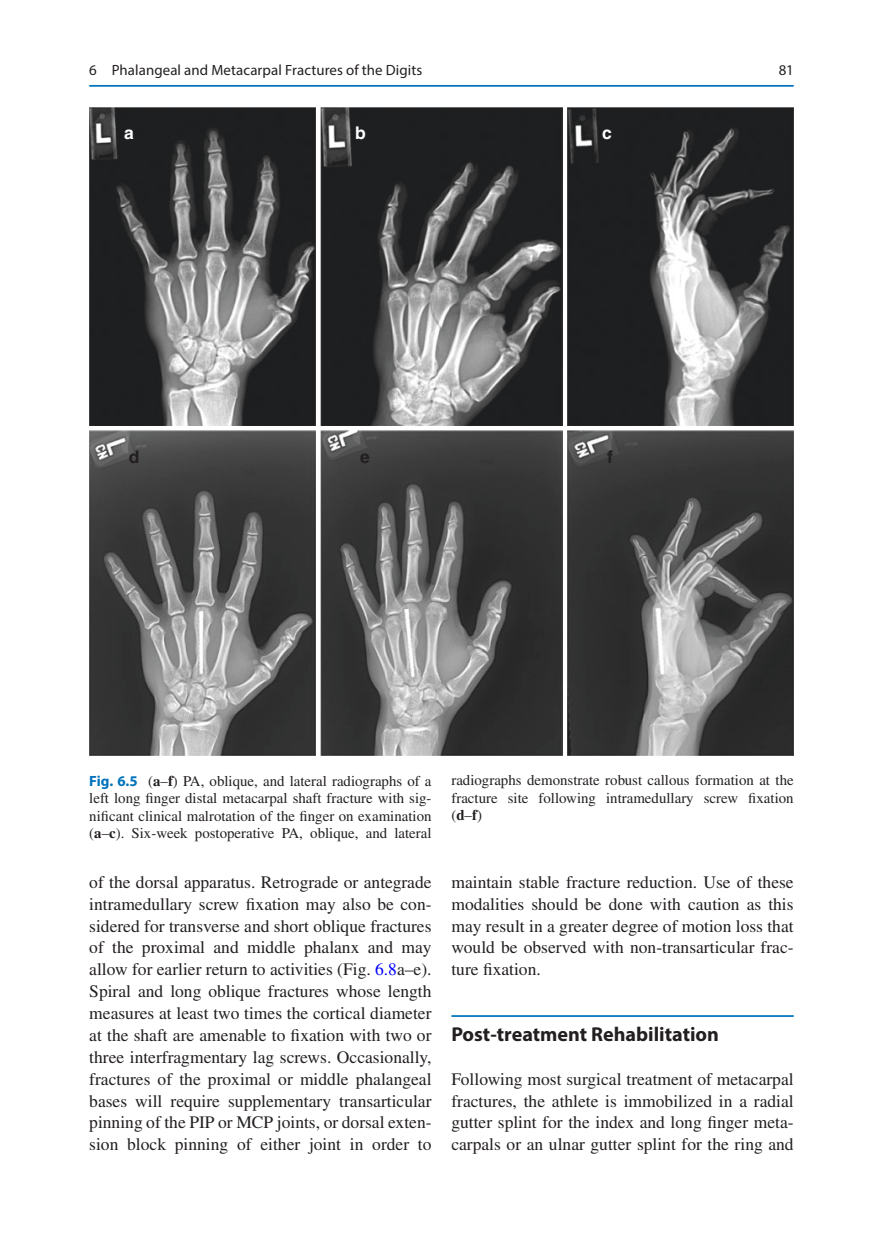
<style>
.page{position:relative;width:883px;height:1260px;background:#fff}
.page>*{position:absolute;margin:0;border:0;box-sizing:border-box;transform-origin:0 0}
.t1{font:700 20.12px "Myriad Pro";color:#231f20}
.t2{font:17.5px/21.9px "Times LT Std";color:#231f20;text-align:justify}
.t3{font:17.5px "Helvetica Bold 5";color:#fff}
.t4{font:17.5px "Helvetica Bold 5";color:#231f20}
.t5{font:14.88px/17.5px "Times LT Std";color:#231f20;text-align:justify}
.t6{font:14.88px "Myriad Pro Regular 3";letter-spacing:.005em;color:#231f20}
.t7{font:14.88px "Myriad Pro";color:#231f20}
.s1{font-family:"Myriad Pro";font-weight:700;color:#0073bc}
.s2{font-weight:700}
.s3{color:#00f}
</style>
<div class="page">
<hr style="left:451px;top:1015px;width:343px;height:2px;background:#0073bc">
<img style="left:89px;top:107px;width:227px;height:319px">
<img style="left:320px;top:107px;width:242px;height:319px">
<img style="left:567px;top:107px;width:227px;height:319px">
<img style="left:89px;top:431px;width:227px;height:324px">
<img style="left:567px;top:431px;width:227px;height:324px">
<img style="left:320px;top:431px;width:242px;height:324px">
<hr style="left:89px;top:85px;width:705px;height:2px;background:#0073bc">
<p class="t6" style="left:89px;top:61px;width:335px">6 Phalangeal and Metacarpal Fractures of the Digits</p>
<p class="t3" style="left:124px;top:123px;width:11px">a</p>
<p class="t3" style="left:355px;top:123px;width:12px">b</p>
<p class="t3" style="left:602px;top:123px;width:11px">c</p>
<p class="t4" style="left:129px;top:446px;width:12px">d</p>
<p class="t4" style="left:360px;top:446px;width:11px">e</p>
<p class="t4" style="left:607px;top:446px;width:7px">f</p>
<p class="t7" style="left:779px;top:61px;width:16px">81</p>
<p class="t5" style="left:89px;top:772px;width:344px"><span class="s1">Fig. 6.5</span> (<span class="s2">a</span>–<span class="s2">f</span>) PA, oblique, and lateral radiographs of a left long finger distal metacarpal shaft fracture with sig&shy;nificant clinical malrotation of the finger on examination (<span class="s2">a</span>–<span class="s2">c</span>). Six-week postoperative PA, oblique, and lateral</p>
<p class="t5" style="left:451px;top:772px;width:344px">radiographs demonstrate robust callous formation at the fracture site following intramedullary screw fixation (<span class="s2">d</span>–<span class="s2">f</span>)</p>
<p class="t2" style="left:89px;top:871px;width:344px">of the dorsal apparatus. Retrograde or antegrade intramedullary screw fixation may also be con&shy;sidered for transverse and short oblique fractures of the proximal and middle phalanx and may allow for earlier return to activities (Fig. <span class="s3">6.8</span>a–e).<br>Spiral and long oblique fractures whose length measures at least two times the cortical diameter at the shaft are amenable to fixation with two or three interfragmentary lag screws. Occasionally, fractures of the proximal or middle phalangeal bases will require supplementary transarticular pinning of the PIP or MCP joints, or dorsal exten&shy;sion block pinning of either joint in order to</p>
<p class="t2" style="left:451px;top:871px;width:344px">maintain stable fracture reduction. Use of these modalities should be done with caution as this may result in a greater degree of motion loss that would be observed with non-transarticular frac&shy;ture fixation.</p>
<p class="t1" style="left:451px;top:1021px;width:269px">Post-treatment Rehabilitation</p>
<p class="t2" style="left:451px;top:1068px;width:344px">Following most surgical treatment of metacarpal fractures, the athlete is immobilized in a radial gutter splint for the index and long finger meta&shy;carpals or an ulnar gutter splint for the ring and</p>
</div>
